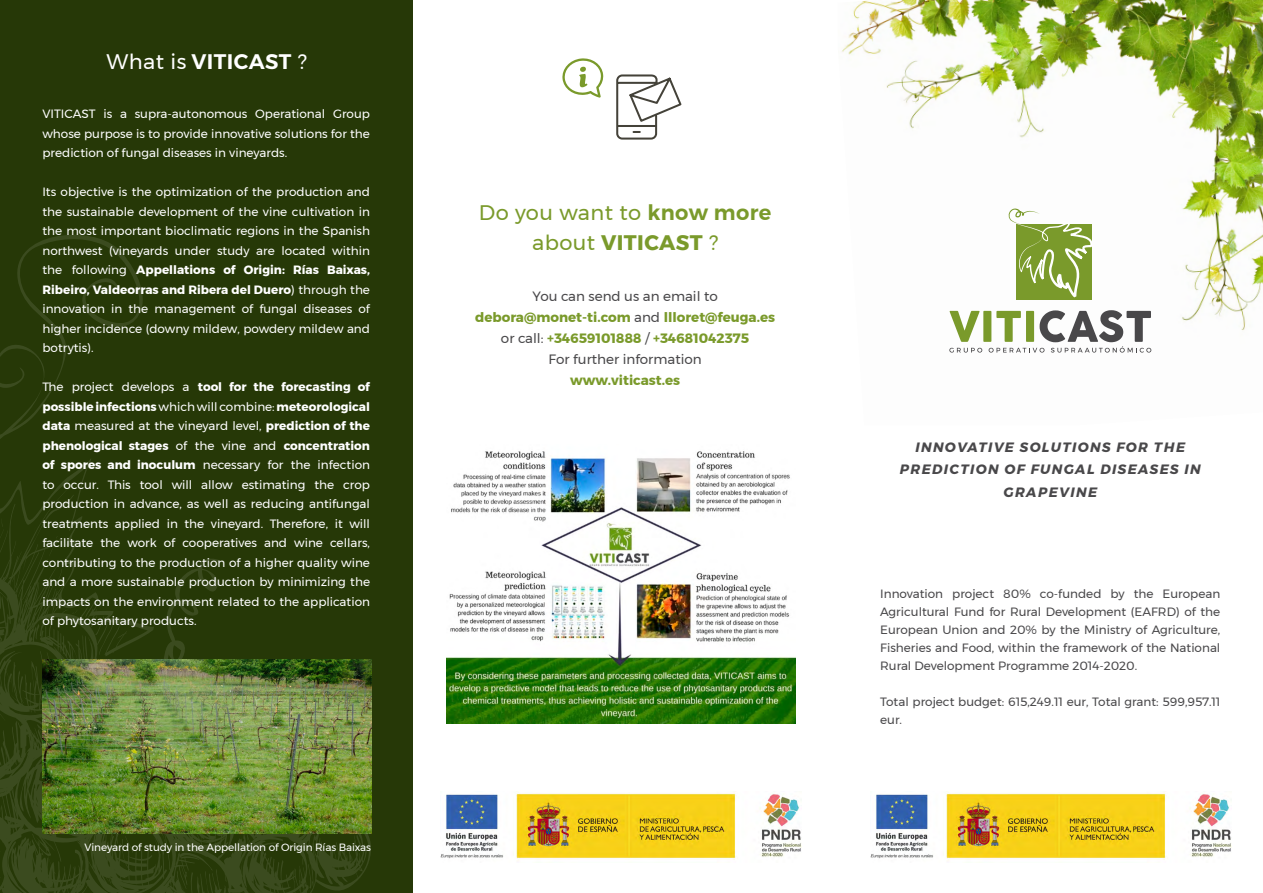
<style>
.page{position:relative;width:1263px;height:893px;background:#fff}
.page>*{position:absolute;margin:0;border:0;box-sizing:border-box;transform-origin:0 0}
.t1{font:21px/30px "Montserrat";letter-spacing:.02em;color:#7a9a2b;text-align:center}
.t2{font:600 21px "Montserrat";letter-spacing:.02em;color:#fff}
.t3{font:700 13.5px/21px "Montserrat";color:#7a9a2b;text-align:center}
.t4{font:italic 700 13.5px/22.5px "Montserrat";letter-spacing:.1em;color:#49484a;text-align:center}
.t5{font:12px/19.5px "Montserrat";color:#fff;text-align:justify}
.t6{font:12px/18px "Montserrat";color:#49484a;text-align:justify}
.t7{font:10.5px "Montserrat";letter-spacing:-.01em;color:#fff}
.s1{font-weight:400}
.s2{font-weight:700}
.s3{font-weight:600}
.s4{font-weight:400;color:#49484a}
</style>
<div class="page">
<div style="left:0;top:0;width:412px;height:893px;background:#263807"></div>
<svg style="left:0;top:459px;width:372px;height:434px"></svg>
<svg style="left:36px;top:623px;width:9px;height:17px"></svg>
<svg style="left:11px;top:677px;width:2px;height:15px"></svg>
<svg style="left:0;top:728px;width:1px;height:38px"></svg>
<svg style="left:356px;top:834px;width:6px;height:15px"></svg>
<svg style="left:125px;top:836px;width:8px;height:17px"></svg>
<svg style="left:302px;top:858px;width:10px;height:31px"></svg>
<svg style="left:0;top:885px;width:45px;height:8px"></svg>
<svg style="left:72px;top:556px;width:150px;height:103px"></svg>
<svg style="left:55px;top:536px;width:2px;height:6px"></svg>
<svg style="left:33px;top:527px;width:2px;height:9px"></svg>
<svg style="left:0;top:518px;width:8px;height:53px"></svg>
<svg style="left:20px;top:573px;width:2px;height:9px"></svg>
<svg style="left:0;top:235px;width:143px;height:204px"></svg>
<svg style="left:616px;top:74px;width:66px;height:66px"></svg>
<svg style="left:562px;top:58px;width:42px;height:40px"></svg>
<img style="left:841px;top:0;width:422px;height:351px">
<img style="left:446px;top:451px;width:350px;height:272px">
<img style="left:42px;top:659px;width:329px;height:174px">
<img style="left:440px;top:791px;width:361px;height:70px">
<img style="left:870px;top:791px;width:361px;height:70px">
<svg style="left:949px;top:310px;width:202px;height:43px"></svg>
<svg style="left:1007px;top:207px;width:85px;height:91px"></svg>
<h1 class="t2" style="left:107px;top:44px;width:202px"><span class="s1">What is</span> VITICAST <span class="s1">?</span></h1>
<p class="t5" style="left:42px;top:104px;width:329px">VITICAST is a supra-autonomous Operational Group whose purpose is to provide innovative solutions for the prediction of fungal diseases in vineyards.</p>
<p class="t5" style="left:42px;top:182px;width:329px">Its objective is the optimization of the production and the sustainable development of the vine cultivation in the most important bioclimatic regions in the Spanish northwest (vineyards under study are located within the following <span class="s2">Appellations of Origin: Rías Baixas, Ribeiro, Valdeorras and Ribera del Duero</span>) through the innovation in the management of fungal diseases of higher incidence (downy mildew, powdery mildew and botrytis).</p>
<p class="t5" style="left:42px;top:377px;width:329px">The project develops a <span class="s2">tool for the forecasting of possible infections</span> which will combine: <span class="s2">meteorological data</span> measured at the vineyard level, <span class="s2">prediction of the phenological stages</span> of the vine and <span class="s2">concentration of spores and inoculum</span> necessary for the infection to occur. This tool will allow estimating the crop production in advance, as well as reducing antifungal treatments applied in the vineyard. Therefore, it will facilitate the work of cooperatives and wine cellars, contributing to the production of a higher quality wine and a more sustainable production by minimizing the impacts on the environment related to the application of phytosanitary products.</p>
<p class="t7" style="left:85px;top:840px;width:288px">Vineyard of study in the Appellation of Origin Rías Baixas</p>
<h1 class="t1" style="left:479px;top:198px;width:294px">Do you want to <span class="s3">know more </span>about <span class="s2">VITICAST</span> ?</h1>
<p class="t3" style="left:475px;top:286px;width:302px"><span class="s4">You can send us an email to </span>debora@monet-ti.com <span class="s4">and</span> llloret@feuga.es <span class="s4">or call:</span> +34659101888 <span class="s4">/</span> +34681042375<br><span class="s4">For further information</span></p>
<p class="t3" style="left:570px;top:370px;width:111px">www.viticast.es</p>
<p class="t4" style="left:900px;top:436px;width:302px">INNOVATIVE SOLUTIONS FOR THE<br>PREDICTION OF FUNGAL DISEASES IN<br>GRAPEVINE</p>
<p class="t6" style="left:880px;top:585px;width:342px">Innovation project 80% co-funded by the European Agricultural Fund for Rural Development (EAFRD) of the European Union and 20% by the Ministry of Agriculture, Fisheries and Food, within the framework of the National Rural Development Programme 2014-2020.</p>
<p class="t6" style="left:880px;top:693px;width:342px">Total project budget: 615,249.11 eur, Total grant: 599,957.11 eur.</p>
</div>
